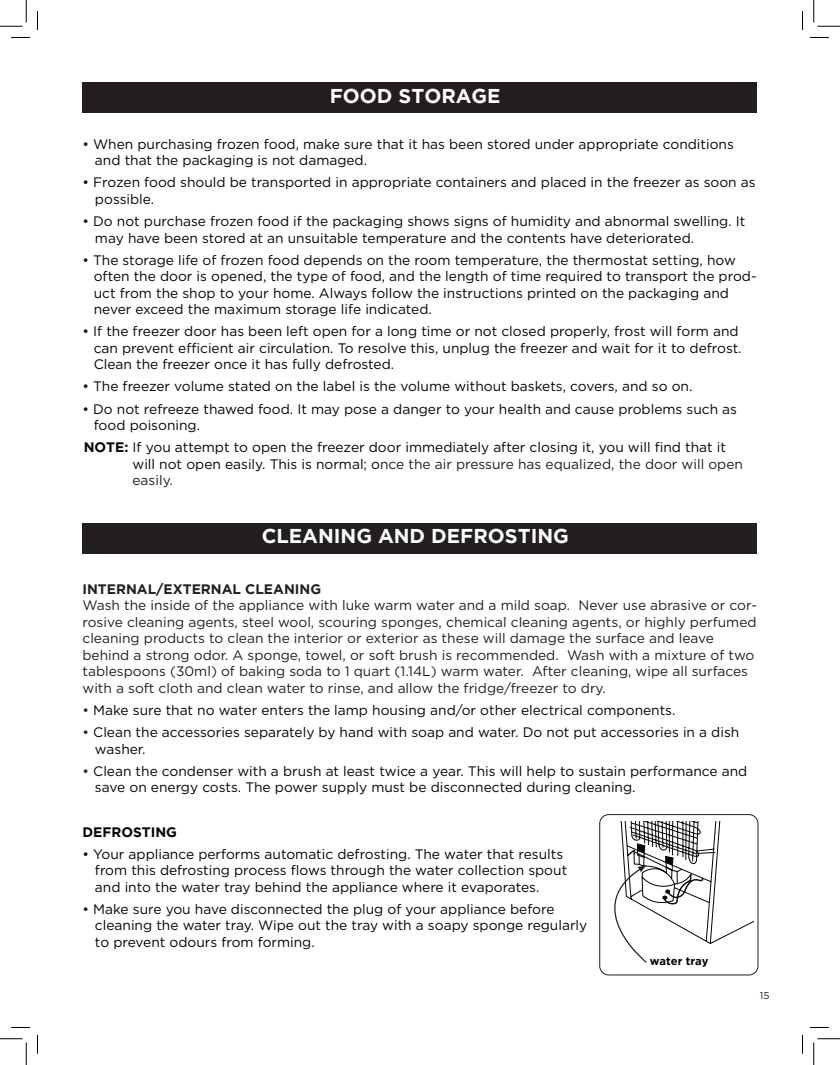
<style>
.page{position:relative;width:840px;height:1065px;background:#fff}
.page>*{position:absolute;margin:0;border:0;box-sizing:border-box;transform-origin:0 0}
.t1{font:700 20px "Gotham";color:#fff}
.t2{font:13.75px/16.5px "Gotham";color:#040503}
.t3{font:13.75px/16.5px "Gotham";color:#231f20}
.t4{font:700 13.75px "Gotham";color:#231f20}
.t5{font:700 13.75px "Gotham";color:#040503}
.t6{font:700 11.25px "Gotham";color:#040503}
.t7{font:10px "Gotham";color:#231f20}
.s1{font-weight:700}
.s2{color:#231f20}
</style>
<div class="page">
<div style="left:82px;top:83px;width:676px;height:30px;background:#231f20"></div>
<div style="left:82px;top:523px;width:676px;height:31px;background:#231f20"></div>
<div style="left:599px;top:814px;width:159px;height:161px;border:1px solid #231f20;border-radius:9px"></div>
<svg style="left:599px;top:821px;width:155px;height:143px"></svg>
<svg style="left:11px;top:37px;width:19px;height:1px"></svg>
<svg style="left:810px;top:37px;width:19px;height:1px"></svg>
<svg style="left:11px;top:1027px;width:19px;height:1px"></svg>
<svg style="left:810px;top:1027px;width:19px;height:1px"></svg>
<svg style="left:37px;top:11px;width:1px;height:19px"></svg>
<svg style="left:37px;top:1035px;width:1px;height:19px"></svg>
<svg style="left:802px;top:11px;width:1px;height:19px"></svg>
<svg style="left:802px;top:1035px;width:1px;height:19px"></svg>
<svg style="left:0;top:0;width:27px;height:27px"></svg>
<svg style="left:0;top:1039px;width:27px;height:26px"></svg>
<svg style="left:814px;top:0;width:26px;height:27px"></svg>
<svg style="left:814px;top:1039px;width:26px;height:26px"></svg>
<h1 class="t1" style="left:330px;top:84px;width:172px">FOOD STORAGE</h1>
<p class="t2" style="left:95px;top:135px;width:640px;text-indent:-12px">• When purchasing frozen food, make sure that it has been stored under appropriate conditions and that the packaging is not damaged.</p>
<p class="t2" style="left:95px;top:174px;width:662px;text-indent:-12px">• Frozen food should be transported in appropriate containers and placed in the freezer as soon as possible.</p>
<p class="t2" style="left:95px;top:213px;width:652px;text-indent:-12px">• Do not purchase frozen food if the packaging shows signs of humidity and abnormal swelling. It may have been stored at an unsuitable temperature and the contents have deteriorated.</p>
<p class="t2" style="left:94px;top:251px;width:664px;text-indent:-11px">• The storage life of frozen food depends on the room temperature, the thermostat setting, how often the door is opened, the type of food, and the length of time required to transport the prod&shy;uct from the shop to your home. Always follow the instructions printed on the packaging and never exceed the maximum storage life indicated.</p>
<p class="t2" style="left:94px;top:323px;width:649px;text-indent:-11px">• If the freezer door has been left open for a long time or not closed properly, frost will form and can prevent efficient air circulation. To resolve this, unplug the freezer and wait for it to defrost.<br>Clean the freezer once it has fully defrosted.</p>
<p class="t2" style="left:82px;top:378px;width:611px">• The freezer volume stated on the label is the volume without baskets, covers, and so on.</p>
<p class="t2" style="left:94px;top:400px;width:645px;text-indent:-11px">• Do not refreeze thawed food. It may pose a danger to your health and cause problems such as food poisoning.</p>
<p class="t2" style="left:132px;top:439px;width:612px;text-indent:-49px"><span class="s1">NOTE:</span> If you attempt to open the freezer door immediately after closing it, you will find that it will not open easily. This is normal; o<span class="s2">nce the air pressure has equalized, the door will open easily.</span></p>
<h1 class="t1" style="left:262px;top:525px;width:309px">CLEANING AND DEFROSTING</h1>
<p class="t4" style="left:82px;top:581px;width:240px">INTERNAL/EXTERNAL CLEANING</p>
<p class="t3" style="left:82px;top:597px;width:676px">Wash the inside of the appliance with luke warm water and a mild soap. Never use abrasive or cor&shy;rosive cleaning agents, steel wool, scouring sponges, chemical cleaning agents, or highly perfumed cleaning products to clean the interior or exterior as these will damage the surface and leave behind a strong odor. A sponge, towel, or soft brush is recommended. Wash with a mixture of two tablespoons (30ml) of baking soda to 1 quart (1.14L) warm water. After cleaning, wipe all surfaces with a soft cloth and clean water to rinse, and allow the fridge/freezer to dry.</p>
<p class="t2" style="left:82px;top:702px;width:595px"><span class="s2">•</span> Make sure that no water enters the lamp housing and/or other electrical components.</p>
<p class="t2" style="left:95px;top:724px;width:646px;text-indent:-12px"><span class="s2">•</span> Clean the accessories separately by hand with soap and water. Do not put accessories in a dish washer.</p>
<p class="t2" style="left:95px;top:762px;width:654px;text-indent:-12px"><span class="s2">•</span> Clean the condenser with a brush at least twice a year. This will help to sustain performance and save on energy costs. The power supply must be disconnected during cleaning.</p>
<p class="t5" style="left:82px;top:824px;width:96px">DEFROSTING</p>
<p class="t2" style="left:95px;top:845px;width:474px;text-indent:-12px">• Your appliance performs automatic defrosting. The water that results from this defrosting process flows through the water collection spout and into the water tray behind the appliance where it evaporates.</p>
<p class="t2" style="left:95px;top:900px;width:494px;text-indent:-12px">• Make sure you have disconnected the plug of your appliance before cleaning the water tray. Wipe out the tray with a soapy sponge regularly to prevent odours from forming.</p>
<p class="t6" style="left:650px;top:955px;width:60px">water tray</p>
<p class="t7" style="left:760px;top:989px;width:11px">15</p>
</div>
